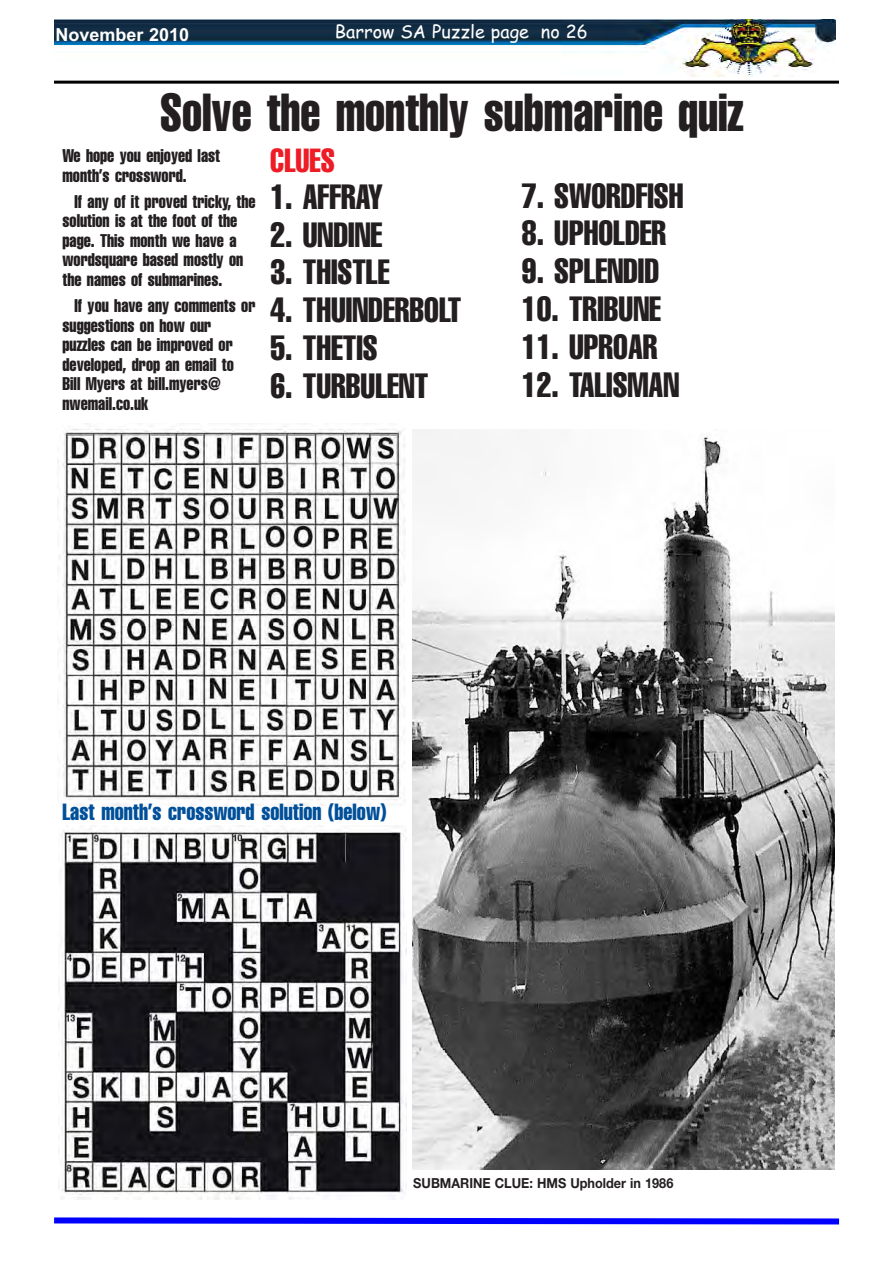
<style>
.page{position:relative;width:893px;height:1263px;background:#fff}
.page>*{position:absolute;margin:0;border:0;box-sizing:border-box;transform-origin:0 0}
.t1{font:52.65px "Helvetica Compressed+XJRGNT";color:#231f20;scale:.89 1}
.t2{font:34.5px "Helvetica Compressed+XJRGNT";color:#231f20;scale:.92 1}
.t3{font:32.85px "Helvetica Compressed+XJRGNT";color:#ed1c25;scale:.92 1}
.t4{font:22.95px "Helvetica Compressed+XJRGNT";color:#004f99;scale:.92 1}
.t5{font:18.15px/19.5px "Helvetica Compressed+XJRGNT";color:#231f20;scale:.92 1}
.t6{font:18px "Comic Sans MS";color:#fff}
.t7{font:700 18px "Arial";color:#fff}
.t8{font:13.8px "Helvetica Neue Bold+QHVUOW";color:#231f20;scale:.92 1}
</style>
<div class="page">
<img style="left:54px;top:20px;width:781px;height:57px">
<hr style="left:54px;top:81px;width:785px;height:3px;background:#000">
<svg style="left:54px;top:1217px;width:786px;height:8px;background:#3f3fff"></svg>
<img style="left:61px;top:826px;width:346px;height:373px">
<img style="left:57px;top:423px;width:349px;height:382px">
<img style="left:412px;top:430px;width:422px;height:739px">
<p class="t7" style="left:56px;top:24px;width:135px">November 2010</p>
<p class="t6" style="left:335px;top:22px;width:254px">Barrow SA Puzzle page no 26</p>
<h1 class="t1" style="left:160px;top:91px;width:657px">Solve the monthly submarine quiz</h1>
<h3 class="t3" style="left:270px;top:147px;width:72px">CLUES</h3>
<p class="t5" style="left:62px;top:147px;width:173px">We hope you enjoyed last month’s crossword.</p>
<p class="t5" style="left:62px;top:193px;width:212px;text-indent:12px">If any of it proved tricky, the solution is at the foot of the page. This month we have a wordsquare based mostly on the names of submarines.</p>
<p class="t5" style="left:62px;top:297px;width:211px;text-indent:12px">If you have any comments or suggestions on how our puzzles can be improved or developed, drop an email to<br>Bill Myers at bill.myers@ nwemail.co.uk</p>
<h2 class="t2" style="left:522px;top:182px;width:177px">7. SWORDFISH</h2>
<h2 class="t2" style="left:522px;top:219px;width:158px">8. UPHOLDER</h2>
<h2 class="t2" style="left:522px;top:257px;width:151px">9. SPLENDID</h2>
<h2 class="t2" style="left:522px;top:295px;width:153px">10. TRIBUNE</h2>
<h2 class="t2" style="left:522px;top:333px;width:149px">11. UPROAR</h2>
<h2 class="t2" style="left:522px;top:370px;width:172px">12. TALISMAN</h2>
<h2 class="t2" style="left:271px;top:183px;width:124px">1. AFFRAY</h2>
<h2 class="t2" style="left:271px;top:220px;width:123px">2. UNDINE</h2>
<h2 class="t2" style="left:271px;top:258px;width:131px">3. THISTLE</h2>
<h2 class="t2" style="left:271px;top:296px;width:209px">4. THUINDERBOLT</h2>
<h2 class="t2" style="left:271px;top:334px;width:118px">5. THETIS</h2>
<h2 class="t2" style="left:271px;top:372px;width:173px">6. TURBULENT</h2>
<p class="t4" style="left:62px;top:803px;width:354px">Last month’s crossword solution (below)</p>
<p class="t8" style="left:413px;top:1175px;width:284px">SUBMARINE CLUE: HMS Upholder in 1986</p>
</div>
